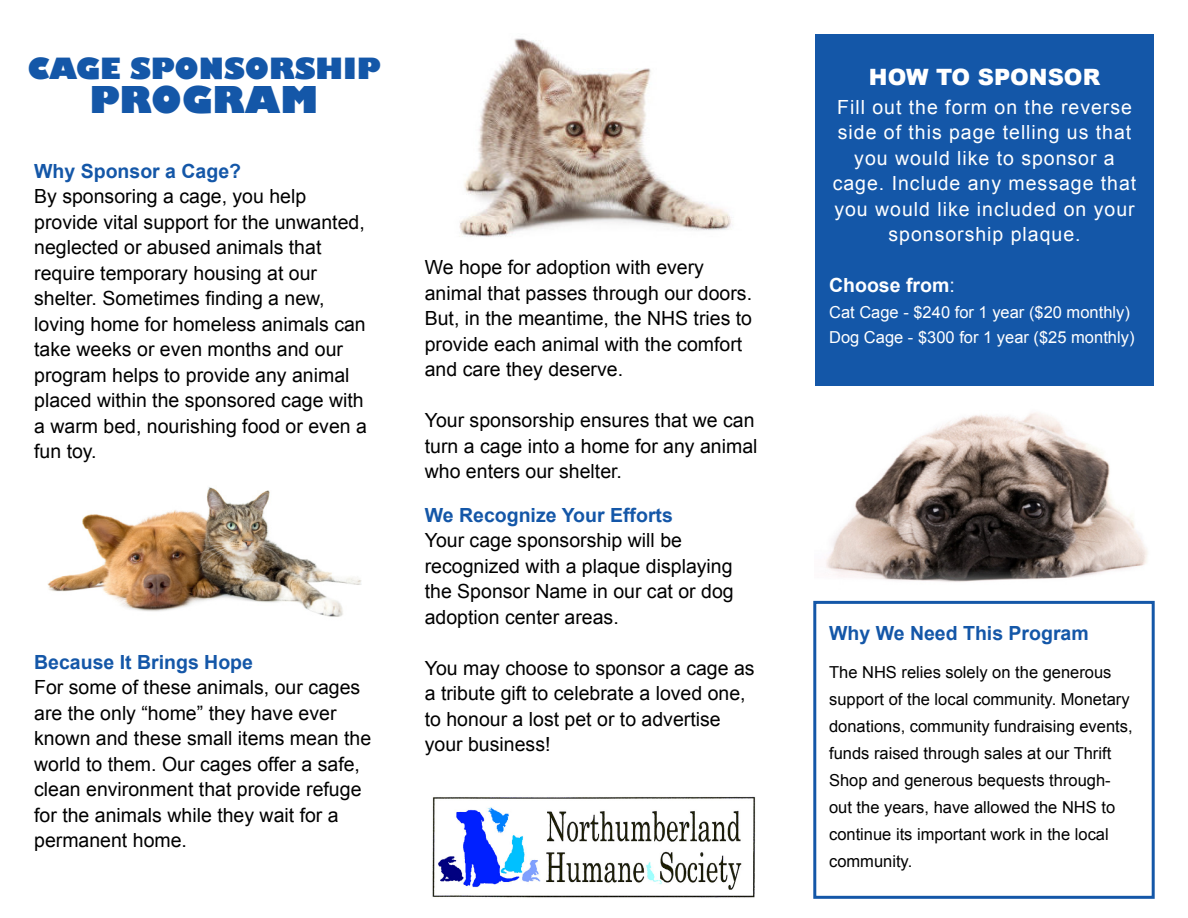
<style>
.page{position:relative;width:1188px;height:918px;background:#fff}
.page>*{position:absolute;margin:0;border:0;box-sizing:border-box;transform-origin:0 0}
.t1{font:800 36px "Gill Sans";color:#1457a8}
.t2{font:800 28.5px "Gill Sans";color:#1457a8}
.t3{font:900 22.5px "Arial";color:#fff}
.t4{font:19.5px/25.5px "Arial";color:#000}
.t5{font:19.5px/25.5px "Arial";letter-spacing:.05em;color:#fff;text-align:center}
.t6{font:700 19.5px "Arial";color:#1457a8}
.t7{font:700 19.5px "Arial";color:#fff}
.t8{font:16.5px/27px "Arial";color:#000}
.t9{font:16.5px/25.5px "Arial";color:#fff}
.s1{font-weight:400}
</style>
<div class="page">
<div style="left:815px;top:34px;width:339px;height:352px;background:#1457a8"></div>
<img style="left:459px;top:38px;width:272px;height:199px">
<img style="left:47px;top:487px;width:315px;height:130px">
<img style="left:826px;top:412px;width:322px;height:170px">
<div style="left:813px;top:601px;width:342px;height:298px;border:3px solid #1457a8"></div>
<img style="left:432px;top:796px;width:324px;height:102px">
<h2 class="t2" style="left:27px;top:50px;width:355px">CAGE SPONSORSHIP</h2>
<h1 class="t1" style="left:90px;top:77px;width:230px">PROGRAM</h1>
<p class="t6" style="left:34px;top:158px;width:208px">Why Sponsor a Cage?</p>
<p class="t4" style="left:34px;top:184px;width:334px">By sponsoring a cage, you help provide vital support for the unwanted, neglected or abused animals that require temporary housing at our shelter. Sometimes finding a new, loving home for homeless animals can take weeks or even months and our program helps to provide any animal placed within the sponsored cage with a warm bed, nourishing food or even a fun toy.</p>
<p class="t6" style="left:34px;top:649px;width:220px">Because It Brings Hope</p>
<p class="t4" style="left:34px;top:675px;width:339px">For some of these animals, our cages are the only “home” they have ever known and these small items mean the world to them. Our cages offer a safe, clean environment that provide refuge for the animals while they wait for a permanent home.</p>
<p class="t4" style="left:425px;top:255px;width:329px">We hope for adoption with every animal that passes through our doors.<br>But, in the meantime, the NHS tries to provide each animal with the comfort and care they deserve.</p>
<p class="t4" style="left:425px;top:408px;width:334px">Your sponsorship ensures that we can turn a cage into a home for any animal who enters our shelter.</p>
<p class="t6" style="left:425px;top:502px;width:250px">We Recognize Your Efforts</p>
<p class="t4" style="left:425px;top:528px;width:310px">Your cage sponsorship will be recognized with a plaque displaying the Sponsor Name in our cat or dog adoption center areas.</p>
<p class="t4" style="left:425px;top:655px;width:331px">You may choose to sponsor a cage as a tribute gift to celebrate a loved one, to honour a lost pet or to advertise your business!</p>
<p class="t3" style="left:869px;top:61px;width:233px">HOW TO SPONSOR</p>
<p class="t5" style="left:833px;top:95px;width:305px">Fill out the form on the reverse side of this page telling us that you would like to sponsor a cage. Include any message that you would like included on your sponsorship plaque.</p>
<p class="t7" style="left:829px;top:273px;width:127px">Choose from<span class="s1">:</span></p>
<p class="t9" style="left:829px;top:300px;width:307px">Cat Cage - $240 for 1 year ($20 monthly)<br>Dog Cage - $300 for 1 year ($25 monthly)</p>
<p class="t6" style="left:829px;top:620px;width:261px">Why We Need This Program</p>
<p class="t8" style="left:829px;top:659px;width:305px">The NHS relies solely on the generous support of the local community. Monetary donations, community fundraising events, funds raised through sales at our Thrift Shop and generous bequests through&shy;out the years, have allowed the NHS to continue its important work in the local community.</p>
</div>
